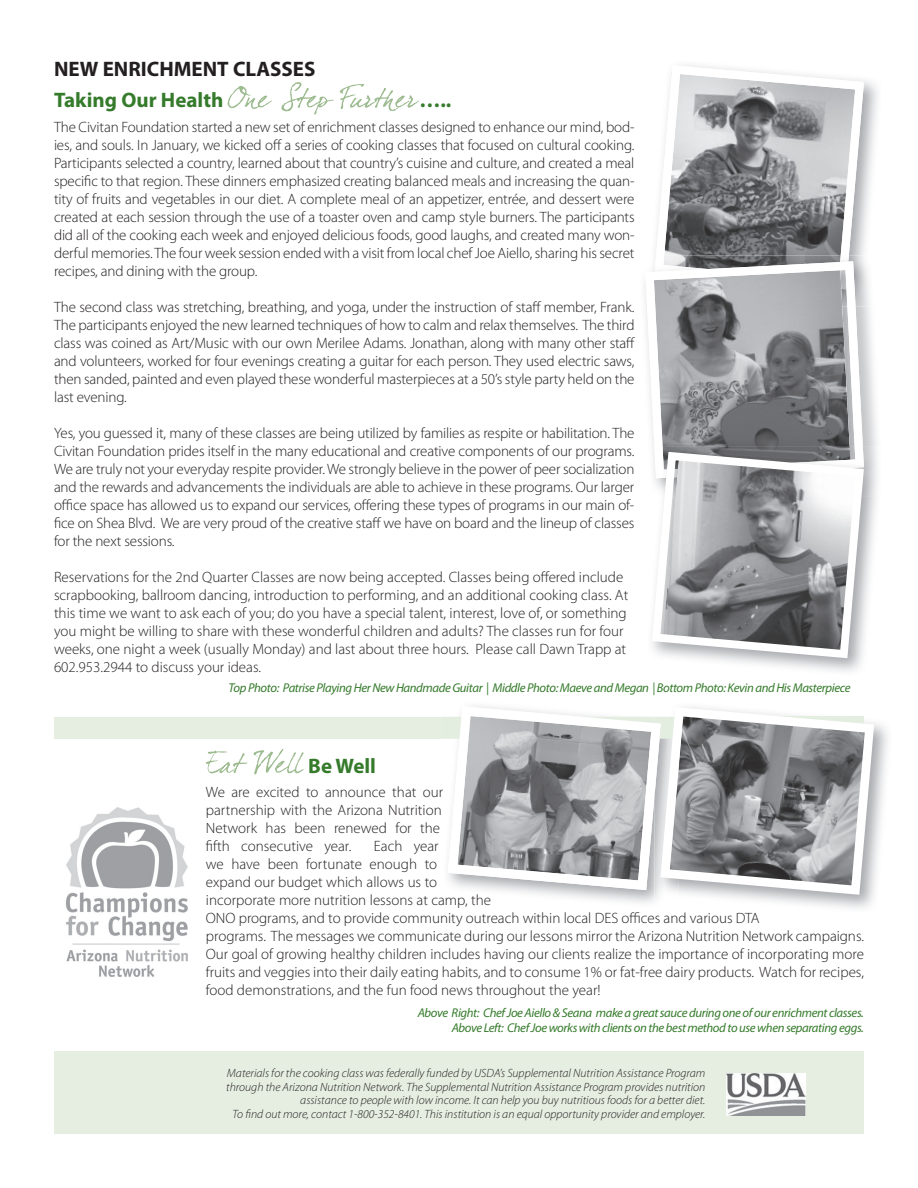
<style>
.page{position:relative;width:918px;height:1188px;background:#fff}
.page>*{position:absolute;margin:0;border:0;box-sizing:border-box;transform-origin:0 0}
.t1{font:700 21px "Myriad Pro";color:#357b2b}
.t2{font:700 21px "Myriad Pro";color:#231f20}
.t3{font:300 15px/18px "Myriad Pro";color:#231f20;text-align:justify}
.t4{font:italic 12.75px/15px "Myriad Pro";letter-spacing:-.03em;color:#357b2b;text-align:right}
.t5{font:italic 300 12px/13.5px "Myriad Pro";color:#231f20;text-align:right}
</style>
<div class="page">
<svg style="left:228px;top:82px;width:191px;height:33px"></svg>
<div style="left:54px;top:717px;width:810px;height:22px;background:#e5eee1"></div>
<svg style="left:206px;top:749px;width:98px;height:25px"></svg>
<img style="left:66px;top:807px;width:122px;height:170px">
<svg style="left:655px;top:65px;width:209px;height:191px"></svg>
<div style="left:54px;top:1052px;width:810px;height:82px;background:#e5eee1"></div>
<img style="left:726px;top:1073px;width:80px;height:42px">
<img style="left:655px;top:895px;width:7px;height:9px">
<svg style="left:442px;top:706px;width:432px;height:189px"></svg>
<img style="left:655px;top:256px;width:194px;height:5px">
<svg style="left:645px;top:261px;width:219px;height:185px;background:#9d9ea1"></svg>
<img style="left:654px;top:446px;width:210px;height:6px">
<svg style="left:652px;top:452px;width:212px;height:206px"></svg>
<h1 class="t2" style="left:54px;top:61px;width:263px">NEW ENRICHMENT CLASSES</h1>
<h1 class="t1" style="left:54px;top:92px;width:171px">Taking Our Health</h1>
<h1 class="t1" style="left:419px;top:92px;width:33px">…..</h1>
<p class="t3" style="left:54px;top:119px;width:582px">The Civitan Foundation started a new set of enrichment classes designed to enhance our mind, bod&shy;ies, and souls. In January, we kicked off a series of cooking classes that focused on cultural cooking.<br>Participants selected a country, learned about that country’s cuisine and culture, and created a meal specific to that region. These dinners emphasized creating balanced meals and increasing the quan&shy;tity of fruits and vegetables in our diet. A complete meal of an appetizer, entrée, and dessert were created at each session through the use of a toaster oven and camp style burners. The participants did all of the cooking each week and enjoyed delicious foods, good laughs, and created many won&shy;derful memories. The four week session ended with a visit from local chef Joe Aiello, sharing his secret recipes, and dining with the group.</p>
<p class="t3" style="left:54px;top:299px;width:583px">The second class was stretching, breathing, and yoga, under the instruction of staff member, Frank.<br>The participants enjoyed the new learned techniques of how to calm and relax themselves. The third class was coined as Art/Music with our own Merilee Adams. Jonathan, along with many other staff and volunteers, worked for four evenings creating a guitar for each person. They used electric saws, then sanded, painted and even played these wonderful masterpieces at a 50’s style party held on the last evening.</p>
<p class="t3" style="left:54px;top:425px;width:582px">Yes, you guessed it, many of these classes are being utilized by families as respite or habilitation. The Civitan Foundation prides itself in the many educational and creative components of our programs.<br>We are truly not your everyday respite provider. We strongly believe in the power of peer socialization and the rewards and advancements the individuals are able to achieve in these programs. Our larger office space has allowed us to expand our services, offering these types of programs in our main of&shy;fice on Shea Blvd. We are very proud of the creative staff we have on board and the lineup of classes for the next sessions.</p>
<p class="t3" style="left:54px;top:569px;width:576px;text-align:left">Reservations for the 2nd Quarter Classes are now being accepted. Classes being offered include scrapbooking, ballroom dancing, introduction to performing, and an additional cooking class. At this time we want to ask each of you; do you have a special talent, interest, love of, or something you might be willing to share with these wonderful children and adults? The classes run for four weeks, one night a week (usually Monday) and last about three hours. Please call Dawn Trapp at 602.953.2944 to discuss your ideas.</p>
<p class="t4" style="left:229px;top:681px;width:623px">Top Photo: Patrise Playing Her New Handmade Guitar | Middle Photo: Maeve and Megan | Bottom Photo: Kevin and His Masterpiece</p>
<h1 class="t1" style="left:308px;top:757px;width:69px">Be Well</h1>
<p class="t3" style="left:206px;top:784px;width:239px;text-align:left">We are excited to announce that our partnership with the Arizona Nutrition<br>Network has been renewed for the fifth consecutive year.</p>
<p class="t3" style="left:206px;top:838px;width:660px;text-align:left;text-indent:168px">Each year<br>we have been fortunate enough to<br>expand our budget which allows us to<br>incorporate more nutrition lessons at camp, the<br>ONO programs, and to provide community outreach within local DES offices and various DTA<br>programs. The messages we communicate during our lessons mirror the Arizona Nutrition Network campaigns.<br>Our goal of growing healthy children includes having our clients realize the importance of incorporating more fruits and veggies into their daily eating habits, and to consume 1% or fat-free dairy products. Watch for recipes, food demonstrations, and the fun food news throughout the year!</p>
<p class="t4" style="left:418px;top:1006px;width:448px">Above Right: Chef Joe Aiello &amp; Seana make a great sauce during one of our enrichment classes.<br>Above Left: Chef Joe works with clients on the best method to use when separating eggs.</p>
<p class="t5" style="left:226px;top:1067px;width:481px">Materials for the cooking class was federally funded by USDA’s Supplemental Nutrition Assistance Program through the Arizona Nutrition Network. The Supplemental Nutrition Assistance Program provides nutrition assistance to people with low income. It can help you buy nutritious foods for a better diet.<br>To find out more, contact 1-800-352-8401. This institution is an equal opportunity provider and employer.</p>
</div>
